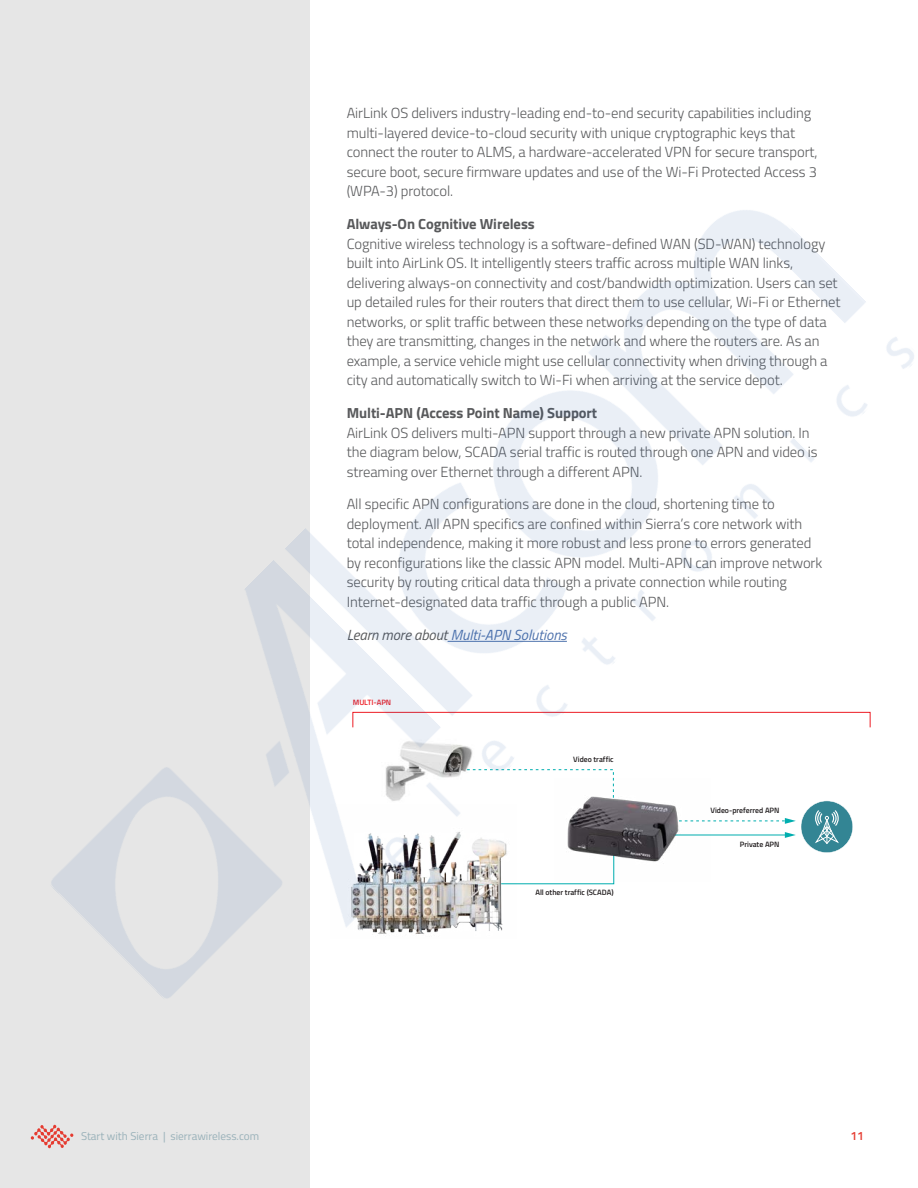
<style>
.page{position:relative;width:918px;height:1188px;background:#fff}
.page>*{position:absolute;margin:0;border:0;box-sizing:border-box;transform-origin:0 0}
.t1{font:300 14.7px/19.5px "Titillium Web";letter-spacing:-.005em;color:#58595b}
.t2{font:700 14.7px "Titillium Web";letter-spacing:-.005em;color:#58595b}
.t3{font:italic 14.7px "Titillium Web";color:#4f73ad}
.t4{font:600 12px "Titillium Web";color:#e53b30}
.t5{font:11.25px "Titillium Web";color:#99b1b9}
.t6{font:600 7.8px "Titillium Web";letter-spacing:-.005em;color:#231f20}
.t7{font:600 7.8px "Titillium Web";letter-spacing:-.01em;color:#ed1c24}
.s1{color:#58595b}
</style>
<div class="page">
<div style="left:0;top:0;width:310px;height:1188px;background:#e6e6e6"></div>
<svg style="left:31px;top:1125px;width:42px;height:23px"></svg>
<img style="left:51px;top:210px;width:863px;height:788px">
<p class="t1" style="left:347px;top:102px;width:473px">AirLink OS delivers industry-leading end-to-end security capabilities including multi-layered device-to-cloud security with unique cryptographic keys that connect the router to ALMS, a hardware-accelerated VPN for secure transport, secure boot, secure firmware updates and use of the Wi-Fi Protected Access 3 (WPA-3) protocol.</p>
<p class="t2" style="left:347px;top:213px;width:190px">Always-On Cognitive Wireless</p>
<p class="t1" style="left:347px;top:233px;width:495px">Cognitive wireless technology is a software-defined WAN (SD-WAN) technology built into AirLink OS. It intelligently steers traffic across multiple WAN links, delivering always-on connectivity and cost/bandwidth optimization. Users can set up detailed rules for their routers that direct them to use cellular, Wi-Fi or Ethernet networks, or split traffic between these networks depending on the type of data they are transmitting, changes in the network and where the routers are. As an example, a service vehicle might use cellular connectivity when driving through a city and automatically switch to Wi-Fi when arriving at the service depot.</p>
<p class="t2" style="left:347px;top:402px;width:252px">Multi-APN (Access Point Name) Support</p>
<p class="t1" style="left:347px;top:422px;width:473px">AirLink OS delivers multi-APN support through a new private APN solution. In the diagram below, SCADA serial traffic is routed through one APN and video is streaming over Ethernet through a different APN.</p>
<p class="t1" style="left:347px;top:494px;width:477px">All specific APN configurations are done in the cloud, shortening time to deployment. All APN specifics are confined within Sierra’s core network with total independence, making it more robust and less prone to errors generated by reconfigurations like the classic APN model. Multi-APN can improve network security by routing critical data through a private connection while routing Internet-designated data traffic through a public APN.</p>
<p class="t3" style="left:347px;top:624px;width:222px"><span class="s1">Learn more about</span> Multi-APN Solutions</p>
<p class="t7" style="left:353px;top:697px;width:40px">MULTI-APN</p>
<p class="t6" style="left:573px;top:753px;width:42px">Video traffic</p>
<p class="t6" style="left:535px;top:887px;width:80px">All other traffic (SCADA)</p>
<p class="t6" style="left:711px;top:805px;width:70px">Video-preferred APN</p>
<p class="t6" style="left:740px;top:838px;width:41px">Private APN</p>
<p class="t5" style="left:81px;top:1128px;width:180px">Start with Sierra | sierrawireless.com</p>
<p class="t4" style="left:851px;top:1127px;width:15px">11</p>
</div>
